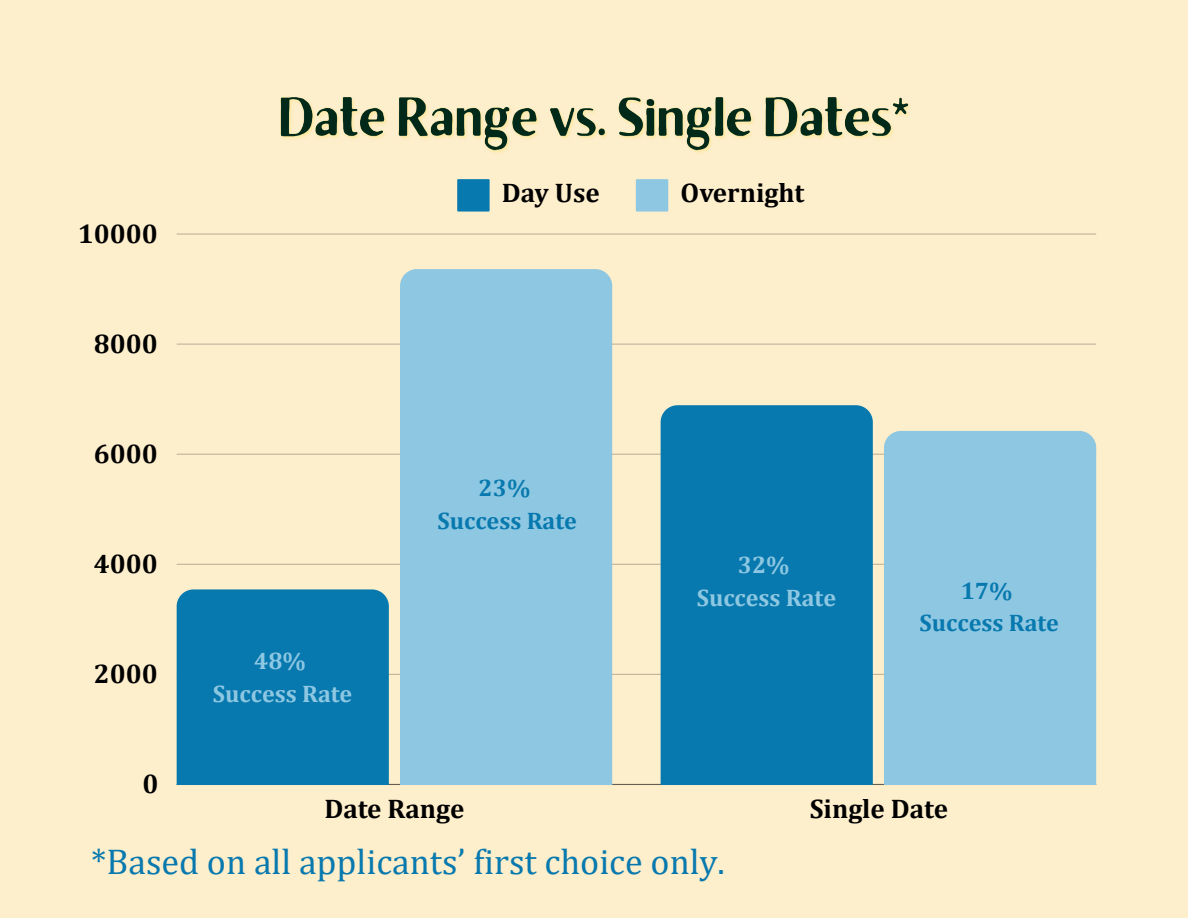
<style>
.page{position:relative;width:1188px;height:918px;background:#fdeecc}
.page>*{position:absolute;margin:0;border:0;box-sizing:border-box;transform-origin:0 0}
.t1{font:36px "Cambria";color:#0779ae}
.t2{font:700 27px "Cambria";color:#000}
.t3{font:700 24px "Cambria";color:#8ec7e2}
.t4{font:700 24px "Cambria";color:#0779ae}
</style>
<div class="page">
<img style="left:280px;top:97px;width:630px;height:56px">
<svg style="left:457px;top:179px;width:33px;height:33px"></svg>
<svg style="left:636px;top:179px;width:32px;height:33px"></svg>
<hr style="left:177px;top:674px;width:919px;height:1px;background:#000">
<hr style="left:177px;top:564px;width:919px;height:1px;background:#000">
<hr style="left:177px;top:454px;width:919px;height:1px;background:#000">
<hr style="left:177px;top:344px;width:919px;height:1px;background:#000">
<hr style="left:177px;top:233px;width:919px;height:2px;background:#000">
<hr style="left:177px;top:784px;width:919px;height:1px;background:#000">
<div style="left:177px;top:589px;width:212px;height:195px;background:#0779ae"></div>
<div style="left:400px;top:269px;width:212px;height:515px;background:#8ec7e2"></div>
<div style="left:661px;top:405px;width:212px;height:379px;background:#0779ae"></div>
<div style="left:884px;top:431px;width:212px;height:353px;background:#8ec7e2"></div>
<p class="t2" style="left:78px;top:217px;width:81px">10000</p>
<p class="t2" style="left:94px;top:327px;width:65px">8000</p>
<p class="t2" style="left:94px;top:438px;width:65px">6000</p>
<p class="t2" style="left:94px;top:548px;width:65px">4000</p>
<p class="t2" style="left:94px;top:658px;width:65px">2000</p>
<p class="t2" style="left:142px;top:768px;width:17px">0</p>
<p class="t2" style="left:502px;top:176px;width:99px">Day Use</p>
<p class="t2" style="left:681px;top:176px;width:125px">Overnight</p>
<p class="t3" style="left:254px;top:646px;width:53px">48%</p>
<p class="t3" style="left:213px;top:679px;width:141px">Success Rate</p>
<p class="t4" style="left:479px;top:473px;width:53px">23%</p>
<p class="t4" style="left:438px;top:506px;width:141px">Success Rate</p>
<p class="t3" style="left:738px;top:551px;width:53px">32%</p>
<p class="t3" style="left:697px;top:583px;width:141px">Success Rate</p>
<p class="t4" style="left:961px;top:576px;width:53px">17%</p>
<p class="t4" style="left:920px;top:609px;width:141px">Success Rate</p>
<p class="t2" style="left:324px;top:793px;width:142px">Date Range</p>
<p class="t2" style="left:810px;top:793px;width:140px">Single Date</p>
<h2 class="t1" style="left:91px;top:840px;width:635px">*Based on all applicants’ first choice only.</h2>
</div>
